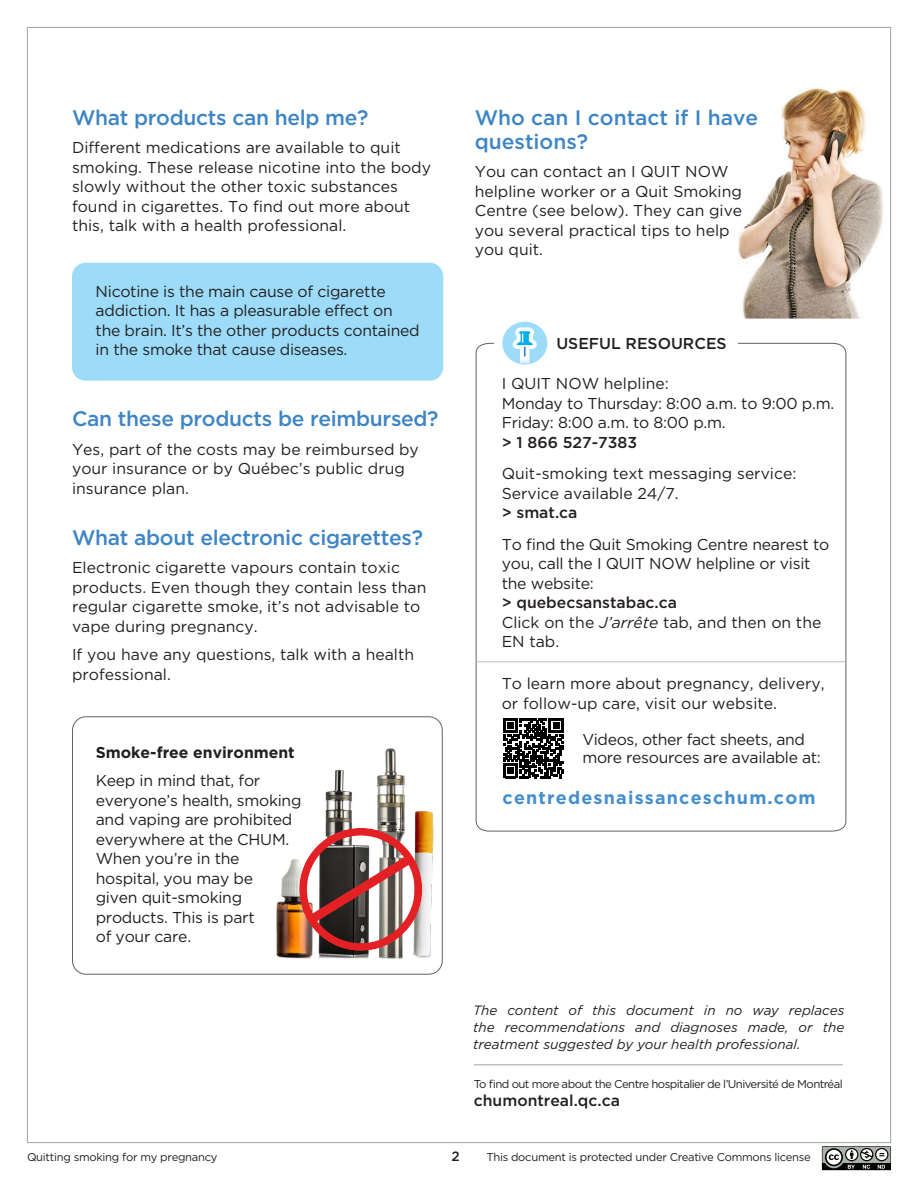
<style>
.page{position:relative;width:918px;height:1188px;background:#fff}
.page>*{position:absolute;margin:0;border:0;box-sizing:border-box;transform-origin:0 0}
.t1{font:500 21px/24px "Gotham";letter-spacing:-.015em;color:#3e85c5}
.t2{font:700 18px "Gotham";letter-spacing:.065em;color:#468fcc}
.t3{font:15.75px/19.5px "Gotham";color:#231f20}
.t4{font:15.75px/18px "Gotham";letter-spacing:-.02em;color:#231f20}
.t5{font:500 15.75px "Gotham";color:#231f20}
.t6{font:700 15.75px "Gotham";color:#231f20}
.t7{font:italic 13.5px/17.4px "Gotham";color:#231f20;text-align:justify}
.t8{font:500 13.5px "Gotham";color:#231f20}
.t9{font:11.4px "Gotham";letter-spacing:-.05em;color:#231f20}
.t10{font:11.25px "Gotham";letter-spacing:-.025em;color:#231f20}
.s1{font-weight:500}
.s2{font-style:italic}
</style>
<div class="page">
<hr style="left:474px;top:1064px;width:369px;height:1px;background:#a0a1a5">
<svg style="left:822px;top:1146px;width:69px;height:24px;background:#747774"></svg>
<div style="left:414px;top:950px;width:19px;height:10px;background:#231f20;opacity:.45"></div>
<img style="left:414px;top:811px;width:20px;height:146px">
<div style="left:72px;top:716px;width:371px;height:259px;border:1px solid #616164;border-radius:14px"></div>
<img style="left:276px;top:748px;width:129px;height:211px">
<svg style="left:299px;top:828px;width:131px;height:128px"></svg>
<div style="left:72px;top:263px;width:371px;height:118px;background:#9cdcf8;border-radius:14px"></div>
<img style="left:738px;top:87px;width:146px;height:232px">
<svg style="left:475px;top:342px;width:372px;height:490px"></svg>
<div style="left:494px;top:336px;width:72px;height:11px;background:#fff"></div>
<hr style="left:476px;top:661px;width:369px;height:1px;background:#bcbdc0">
<svg style="left:502px;top:322px;width:45px;height:43px"></svg>
<div style="left:556px;top:335px;width:182px;height:17px;background:#fff"></div>
<svg style="left:503px;top:718px;width:60px;height:60px"></svg>
<h1 class="t1" style="left:72px;top:105px;width:298px">What products can help me?</h1>
<p class="t3" style="left:72px;top:138px;width:361px">Different medications are available to quit smoking. These release nicotine into the body slowly without the other toxic substances found in cigarettes. To find out more about this, talk with a health professional.</p>
<p class="t3" style="left:96px;top:281px;width:326px">Nicotine is the main cause of cigarette addiction. It has a pleasurable effect on the brain. It’s the other products contained in the smoke that cause diseases.</p>
<h1 class="t1" style="left:72px;top:407px;width:368px">Can these products be reimbursed?</h1>
<p class="t3" style="left:72px;top:439px;width:348px">Yes, part of the costs may be reimbursed by your insurance or by Québec’s public drug insurance plan.</p>
<h1 class="t1" style="left:72px;top:525px;width:353px">What about electronic cigarettes?</h1>
<p class="t3" style="left:72px;top:558px;width:356px">Electronic cigarette vapours contain toxic products. Even though they contain less than regular cigarette smoke, it’s not advisable to vape during pregnancy.</p>
<p class="t3" style="left:72px;top:645px;width:344px">If you have any questions, talk with a health professional.</p>
<p class="t6" style="left:96px;top:743px;width:201px">Smoke-free environment</p>
<p class="t3" style="left:96px;top:771px;width:207px">Keep in mind that, for everyone’s health, smoking and vaping are prohibited everywhere at the CHUM.<br>When you’re in the hospital, you may be<br>given quit-smoking products. This is part<br>of your care.</p>
<h1 class="t1" style="left:475px;top:105px;width:285px">Who can I contact if I have questions?</h1>
<p class="t3" style="left:475px;top:162px;width:269px">You can contact an I QUIT NOW helpline worker or a Quit Smoking<br>Centre (see below). They can give you several practical tips to help you quit.</p>
<p class="t5" style="left:556px;top:333px;width:172px">USEFUL RESOURCES</p>
<p class="t3" style="left:502px;top:374px;width:334px">I QUIT NOW helpline:<br>Monday to Thursday: 8:00 a.m. to 9:00 p.m.<br>Friday: 8:00 a.m. to 8:00 p.m.</p>
<p class="t5" style="left:502px;top:433px;width:137px">&gt; 1 866 527-7383</p>
<p class="t3" style="left:502px;top:464px;width:296px">Quit-smoking text messaging service:<br>Service available 24/7.</p>
<p class="t5" style="left:502px;top:503px;width:77px">&gt; smat.ca</p>
<p class="t3" style="left:502px;top:534px;width:329px">To find the Quit Smoking Centre nearest to you, call the I QUIT NOW helpline or visit the website:</p>
<p class="t3" style="left:502px;top:593px;width:321px"><span class="s1">&gt; quebecsanstabac.ca<br></span>Click on the <span class="s2">J’arrête</span> tab, and then on the<br>EN tab.</p>
<p class="t3" style="left:502px;top:674px;width:324px">To learn more about pregnancy, delivery, or follow-up care, visit our website.</p>
<p class="t4" style="left:582px;top:730px;width:240px">Videos, other fact sheets, and more resources are available at:</p>
<p class="t2" style="left:503px;top:786px;width:315px">centredesnaissanceschum.com</p>
<p class="t7" style="left:473px;top:1001px;width:373px">The content of this document in no way replaces the recommendations and diagnoses made, or the treatment suggested by your health professional.</p>
<p class="t9" style="left:474px;top:1077px;width:370px">To find out more about the Centre hospitalier de l’Université de Montréal</p>
<p class="t5" style="left:474px;top:1091px;width:148px">chumontreal.qc.ca</p>
<p class="t10" style="left:27px;top:1150px;width:192px">Quitting smoking for my pregnancy</p>
<p class="t8" style="left:451px;top:1148px;width:10px">2</p>
<p class="t10" style="left:487px;top:1150px;width:326px">This document is protected under Creative Commons license</p>
</div>
